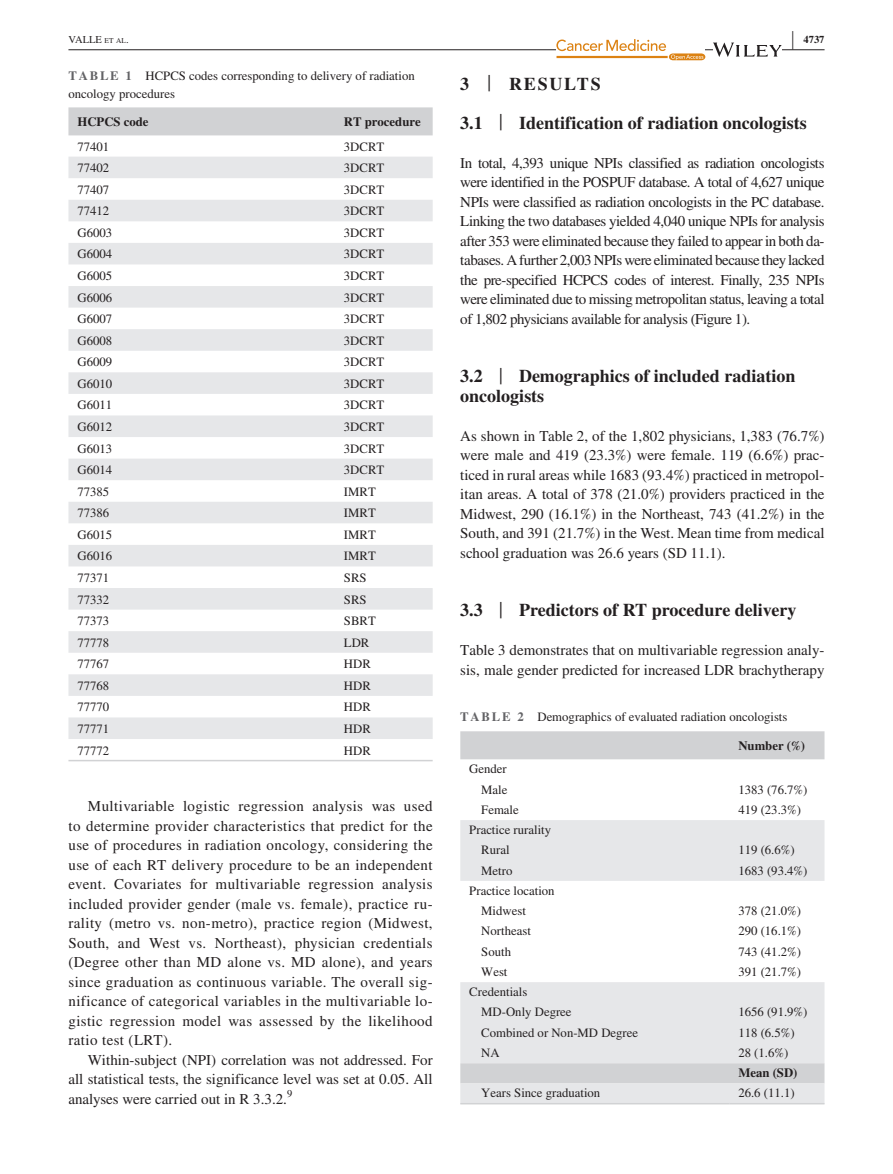
<style>
.page{position:relative;width:893px;height:1174px;background:#fff}
.page>*{position:absolute;margin:0;border:0;box-sizing:border-box;transform-origin:0 0}
.t1{font:700 25.95px "STIX";color:#231f20;scale:.36 1}
.t2{font:700 18px/39px "STIX";color:#231f20}
.t3{font:15px/19.5px "STIX";color:#231f20;text-align:justify}
.t4{font:12.75px/20.2px "STIX";color:#231f20}
.t5{font:700 12.75px "STIX";color:#231f20}
.t6{font:10.5px "STIX";color:#231f20}
.t7{font:700 10.5px "STIX";color:#231f20}
.t8{font:10.5px "STIX";color:#231f20}
.s1{font-size:7.35px}
.s2{font-weight:700;color:#636366}
.s3{font-weight:400;font-size:23.7px}
</style>
<div class="page">
<hr style="left:68px;top:49px;width:756px;height:1px;background:#231f20">
<svg style="left:556px;top:39px;width:149px;height:21px"></svg>
<svg style="left:713px;top:43px;width:69px;height:14px"></svg>
<div style="left:68px;top:107px;width:365px;height:28px;background:#d1d2d4"></div>
<svg style="left:68px;top:157px;width:365px;height:582px;fill:#eaebed"></svg>
<hr style="left:68px;top:760px;width:267px;height:1px;background:#d1d2d4">
<hr style="left:335px;top:760px;width:98px;height:1px;background:#d1d2d4">
<svg style="left:460px;top:731px;width:364px;height:29px;background:#d2d3d5"></svg>
<svg style="left:460px;top:820px;width:364px;height:283px;fill:#e6e7e9"></svg>
<hr style="left:460px;top:1103px;width:269px;height:1px;background:#d1d2d4">
<hr style="left:729px;top:1103px;width:95px;height:1px;background:#d1d2d4">
<h1 class="t1" style="left:792px;top:25px;width:7px">|</h1>
<p class="t6" style="left:68px;top:32px;width:62px">VALLE <span class="s1">et al</span> .</p>
<p class="t7" style="left:803px;top:33px;width:22px">4737</p>
<p class="t4" style="left:68px;top:67px;width:348px;line-height:18px"><span class="s2">TABLE 1</span> HCPCS codes corresponding to delivery of radiation oncology procedures</p>
<p class="t5" style="left:77px;top:114px;width:73px">HCPCS code</p>
<p class="t5" style="left:344px;top:114px;width:78px">RT procedure</p>
<p class="t4" style="left:77px;top:137px;width:33px">77401</p>
<p class="t4" style="left:344px;top:137px;width:42px">3DCRT</p>
<p class="t4" style="left:77px;top:159px;width:33px">77402</p>
<p class="t4" style="left:344px;top:159px;width:42px">3DCRT</p>
<p class="t4" style="left:77px;top:180px;width:33px">77407</p>
<p class="t4" style="left:344px;top:180px;width:42px">3DCRT</p>
<p class="t4" style="left:77px;top:202px;width:33px">77412</p>
<p class="t4" style="left:344px;top:202px;width:42px">3DCRT</p>
<p class="t4" style="left:77px;top:223px;width:36px">G6003</p>
<p class="t4" style="left:344px;top:223px;width:42px">3DCRT</p>
<p class="t4" style="left:77px;top:245px;width:36px">G6004</p>
<p class="t4" style="left:344px;top:245px;width:42px">3DCRT</p>
<p class="t4" style="left:77px;top:266px;width:36px">G6005</p>
<p class="t4" style="left:344px;top:266px;width:42px">3DCRT</p>
<p class="t4" style="left:77px;top:288px;width:36px">G6006</p>
<p class="t4" style="left:344px;top:288px;width:42px">3DCRT</p>
<p class="t4" style="left:77px;top:309px;width:36px">G6007</p>
<p class="t4" style="left:344px;top:309px;width:42px">3DCRT</p>
<p class="t4" style="left:77px;top:331px;width:36px">G6008</p>
<p class="t4" style="left:344px;top:331px;width:42px">3DCRT</p>
<p class="t4" style="left:77px;top:353px;width:36px">G6009</p>
<p class="t4" style="left:344px;top:353px;width:42px">3DCRT</p>
<p class="t4" style="left:77px;top:374px;width:36px">G6010</p>
<p class="t4" style="left:344px;top:374px;width:42px">3DCRT</p>
<p class="t4" style="left:77px;top:396px;width:36px">G6011</p>
<p class="t4" style="left:344px;top:396px;width:42px">3DCRT</p>
<p class="t4" style="left:77px;top:417px;width:36px">G6012</p>
<p class="t4" style="left:344px;top:417px;width:42px">3DCRT</p>
<p class="t4" style="left:77px;top:439px;width:36px">G6013</p>
<p class="t4" style="left:344px;top:439px;width:42px">3DCRT</p>
<p class="t4" style="left:77px;top:460px;width:36px">G6014</p>
<p class="t4" style="left:344px;top:460px;width:42px">3DCRT</p>
<p class="t4" style="left:77px;top:482px;width:33px">77385</p>
<p class="t4" style="left:344px;top:482px;width:33px">IMRT</p>
<p class="t4" style="left:77px;top:504px;width:33px">77386</p>
<p class="t4" style="left:344px;top:504px;width:33px">IMRT</p>
<p class="t4" style="left:77px;top:525px;width:36px">G6015</p>
<p class="t4" style="left:344px;top:525px;width:33px">IMRT</p>
<p class="t4" style="left:77px;top:547px;width:36px">G6016</p>
<p class="t4" style="left:344px;top:547px;width:33px">IMRT</p>
<p class="t4" style="left:77px;top:568px;width:33px">77371</p>
<p class="t4" style="left:344px;top:568px;width:24px">SRS</p>
<p class="t4" style="left:77px;top:590px;width:33px">77332</p>
<p class="t4" style="left:344px;top:590px;width:24px">SRS</p>
<p class="t4" style="left:77px;top:611px;width:33px">77373</p>
<p class="t4" style="left:344px;top:611px;width:33px">SBRT</p>
<p class="t4" style="left:77px;top:633px;width:33px">77778</p>
<p class="t4" style="left:344px;top:633px;width:27px">LDR</p>
<p class="t4" style="left:77px;top:654px;width:33px">77767</p>
<p class="t4" style="left:344px;top:654px;width:28px">HDR</p>
<p class="t4" style="left:77px;top:676px;width:33px">77768</p>
<p class="t4" style="left:344px;top:676px;width:28px">HDR</p>
<p class="t4" style="left:77px;top:698px;width:33px">77770</p>
<p class="t4" style="left:344px;top:698px;width:28px">HDR</p>
<p class="t4" style="left:77px;top:719px;width:33px">77771</p>
<p class="t4" style="left:344px;top:719px;width:28px">HDR</p>
<p class="t4" style="left:77px;top:741px;width:33px">77772</p>
<p class="t4" style="left:344px;top:741px;width:28px">HDR</p>
<p class="t3" style="left:68px;top:797px;width:366px;text-indent:20px">Multivariable logistic regression analysis was used to determine provider characteristics that predict for the use of procedures in radiation oncology, considering the use of each RT delivery procedure to be an independent event. Covariates for multivariable regression analysis included provider gender (male vs. female), practice ru&shy;rality (metro vs. non-metro), practice region (Midwest, South, and West vs. Northeast), physician credentials (Degree other than MD alone vs. MD alone), and years since graduation as continuous variable. The overall sig&shy;nificance of categorical variables in the multivariable lo&shy;gistic regression model was assessed by the likelihood ratio test (LRT).</p>
<p class="t3" style="left:68px;top:1051px;width:366px;text-indent:20px">Within-subject (NPI) correlation was not addressed. For all statistical tests, the significance level was set at 0.05. All analyses were carried out in R 3.3.2.</p>
<p class="t8" style="left:287px;top:1086px;width:7px">9</p>
<p class="t2" style="left:460px;top:64px;width:348px">3 <span class="s3">|</span> RESULTS<br>3.1 <span class="s3">|</span> Identification of radiation oncologists</p>
<p class="t3" style="left:460px;top:154px;width:366px">In total, 4,393 unique NPIs classified as radiation oncologists were identified in the POSPUF database. A total of 4,627 unique NPIs were classified as radiation oncologists in the PC database.<br>Linking the two databases yielded 4,040 unique NPIs for analysis after 353 were eliminated because they failed to appear in both da&shy;tabases. A further 2,003 NPIs were eliminated because they lacked the pre-specified HCPCS codes of interest. Finally, 235 NPIs were eliminated due to missing metropolitan status, leaving a total of 1,802 physicians available for analysis (Figure 1).</p>
<p class="t2" style="left:460px;top:366px;width:337px;line-height:19.5px">3.2 <span class="s3">|</span> Demographics of included radiation oncologists</p>
<p class="t3" style="left:460px;top:427px;width:366px">As shown in Table 2, of the 1,802 physicians, 1,383 (76.7%) were male and 419 (23.3%) were female. 119 (6.6%) prac&shy;ticed in rural areas while 1683 (93.4%) practiced in metropol&shy;itan areas. A total of 378 (21.0%) providers practiced in the Midwest, 290 (16.1%) in the Northeast, 743 (41.2%) in the South, and 391 (21.7%) in the West. Mean time from medical school graduation was 26.6 years (SD 11.1).</p>
<p class="t2" style="left:460px;top:590px;width:338px">3.3 <span class="s3">|</span> Predictors of RT procedure delivery</p>
<p class="t3" style="left:460px;top:641px;width:366px">Table 3 demonstrates that on multivariable regression analy&shy;sis, male gender predicted for increased LDR brachytherapy</p>
<p class="t4" style="left:460px;top:708px;width:329px"><span class="s2">TABLE 2</span> Demographics of evaluated radiation oncologists</p>
<p class="t5" style="left:738px;top:738px;width:68px">Number (%)</p>
<p class="t4" style="left:469px;top:760px;width:40px;text-align:right">Gender<br>Male</p>
<p class="t4" style="left:738px;top:780px;width:71px">1383 (76.7%)</p>
<p class="t4" style="left:481px;top:800px;width:39px">Female</p>
<p class="t4" style="left:738px;top:800px;width:64px">419 (23.3%)</p>
<p class="t4" style="left:481px;top:820px;width:71px;text-indent:-12px">Practice rurality<br>Rural</p>
<p class="t4" style="left:738px;top:841px;width:58px">119 (6.6%)</p>
<p class="t4" style="left:481px;top:861px;width:33px">Metro</p>
<p class="t4" style="left:738px;top:861px;width:71px">1683 (93.4%)</p>
<p class="t4" style="left:481px;top:881px;width:75px;text-indent:-12px">Practice location<br>Midwest</p>
<p class="t4" style="left:738px;top:901px;width:64px">378 (21.0%)</p>
<p class="t4" style="left:481px;top:922px;width:51px">Northeast</p>
<p class="t4" style="left:738px;top:922px;width:64px">290 (16.1%)</p>
<p class="t4" style="left:481px;top:942px;width:31px">South</p>
<p class="t4" style="left:738px;top:942px;width:64px">743 (41.2%)</p>
<p class="t4" style="left:481px;top:962px;width:28px">West</p>
<p class="t4" style="left:738px;top:962px;width:64px">391 (21.7%)</p>
<p class="t4" style="left:481px;top:982px;width:92px;text-indent:-12px">Credentials<br>MD-Only Degree</p>
<p class="t4" style="left:738px;top:1003px;width:71px">1656 (91.9%)</p>
<p class="t4" style="left:481px;top:1023px;width:158px">Combined or Non-MD Degree</p>
<p class="t4" style="left:738px;top:1023px;width:58px">118 (6.5%)</p>
<p class="t4" style="left:481px;top:1043px;width:20px">NA</p>
<p class="t4" style="left:738px;top:1043px;width:51px">28 (1.6%)</p>
<p class="t5" style="left:738px;top:1065px;width:61px">Mean (SD)</p>
<p class="t4" style="left:481px;top:1083px;width:120px">Years Since graduation</p>
<p class="t4" style="left:738px;top:1083px;width:58px">26.6 (11.1)</p>
</div>
